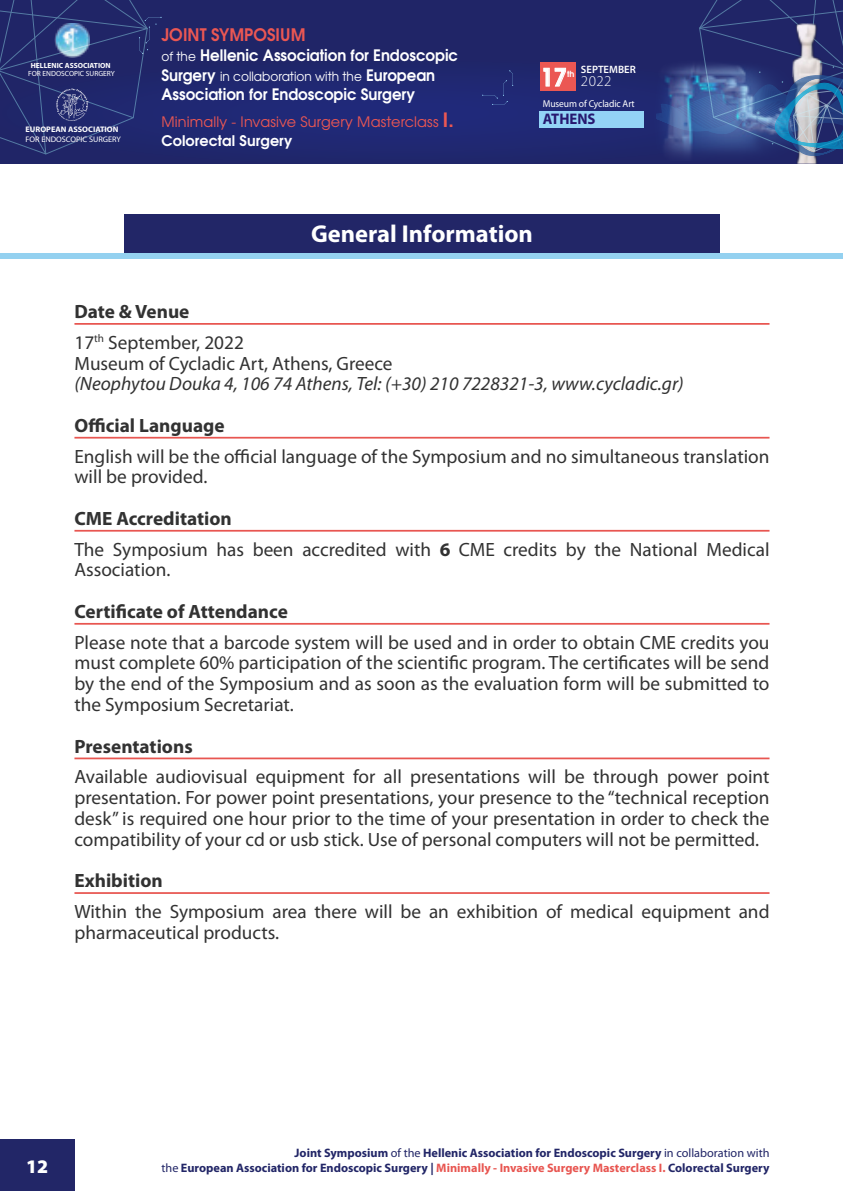
<style>
.page{position:relative;width:844px;height:1191px;background:#fff}
.page>*{position:absolute;margin:0;border:0;box-sizing:border-box;transform-origin:0 0}
.t1{font:700 24.5px "Myriad Pro";color:#fff}
.t2{font:700 24.15px "Te X Gyre Adventor";color:#fff}
.t3{font:19.25px/20.8px "Myriad Pro";color:#323232}
.t4{font:italic 19.25px "Myriad Pro";color:#323232}
.t5{font:700 19.25px "Myriad Pro";color:#323232}
.t6{font:900 19.25px "Myriad Pro";color:#fff}
.t7{font:700 17.15px "Te X Gyre Adventor";color:#eb5753;scale:.95 1}
.t8{font:700 15.75px "Te X Gyre Adventor";color:#fff;scale:.95 1}
.t9{font:700 15.4px "Myriad Pro";color:#271870;scale:.96 1}
.t10{font:300 15.05px "Myriad Pro";color:#fff}
.t11{font:700 14.53px "Te X Gyre Adventor";letter-spacing:.01em;color:#fff}
.t12{font:14.35px "Te X Gyre Adventor";letter-spacing:.01em;color:#eb5753}
.t13{font:12.78px "Te X Gyre Adventor";color:#fff;scale:.95 1}
.t14{font:700 12.25px/14.7px "Myriad Pro";color:#222667;text-align:right}
.t15{font:600 10.67px "Myriad Pro";color:#fff}
.t16{font:9.97px "Myriad Pro";letter-spacing:-.01em;color:#fff;scale:.95 1}
.t17{font:700 8.4px "Te X Gyre Adventor";color:#fff}
.t18{font:8.05px "Myriad Pro";color:#fff}
.t19{font:700 8.05px "Myriad Pro";color:#fff}
.t20{font:7.52px "Myriad Pro";color:#fff}
.t21{font:700 7.52px "Myriad Pro";color:#fff}
.s1{font-weight:400;font-size:12.78px}
.s2{font-weight:700;font-size:15.75px}
.s3{font-weight:700;font-size:19.6px}
.s4{font-weight:700}
.s5{font-weight:400}
.s6{color:#e85651}
</style>
<div class="page">
<div style="left:0;top:1139px;width:74px;height:52px;background:#222667"></div>
<div style="left:0;top:0;width:842px;height:164px;background:linear-gradient(to bottom,#202566,#202975)"></div>
<svg style="left:482px;top:70px;width:31px;height:35px"></svg>
<img style="left:790px;top:156px;width:33px;height:8px">
<img style="left:654px;top:53px;width:161px;height:108px">
<svg style="left:656px;top:0;width:186px;height:156px;background:#3c4e87"></svg>
<svg style="left:0;top:0;width:161px;height:154px;background:#273071"></svg>
<div style="left:540px;top:62px;width:36px;height:28px;background:#eb5753"></div>
<svg style="left:543px;top:68px;width:23px;height:19px"></svg>
<div style="left:539px;top:112px;width:104px;height:16px;background:#93d3f6"></div>
<hr style="left:74px;top:323px;width:695px;height:2px;background:#e85651">
<hr style="left:74px;top:437px;width:695px;height:1px;background:#e85651">
<hr style="left:74px;top:530px;width:695px;height:1px;background:#e85651">
<hr style="left:74px;top:623px;width:695px;height:1px;background:#e85651">
<hr style="left:74px;top:757px;width:695px;height:2px;background:#e85651">
<hr style="left:74px;top:892px;width:695px;height:2px;background:#e85651">
<div style="left:124px;top:214px;width:595px;height:40px;background:#222667"></div>
<div style="left:1px;top:253px;width:841px;height:5px;background:#94d1f0"></div>
<p class="t21" style="left:31px;top:60px;width:81px">HELLENIC ASSOCIATION</p>
<p class="t20" style="left:28px;top:69px;width:88px">FOR ENDOSCOPIC SURGERY</p>
<p class="t19" style="left:26px;top:124px;width:94px">EUROPEAN ASSOCIATION</p>
<p class="t18" style="left:26px;top:134px;width:97px">FOR ENDOSCOPIC SURGERY</p>
<p class="t7" style="left:161px;top:20px;width:153px">JOINT SYMPOSIUM</p>
<p class="t8" style="left:161px;top:41px;width:314px"><span class="s1">of the</span> Hellenic Association for Endoscopic</p>
<p class="t13" style="left:161px;top:66px;width:289px"><span class="s2">Surgery</span> in collaboration with the <span class="s2">European</span></p>
<p class="t8" style="left:161px;top:81px;width:269px">Association for Endoscopic Surgery</p>
<p class="t12" style="left:161px;top:110px;width:294px">Minimally - Invasive Surgery Masterclass <span class="s3">I.</span></p>
<p class="t11" style="left:161px;top:128px;width:132px">Colorectal Surgery</p>
<p class="t15" style="left:581px;top:63px;width:56px">SEPTEMBER</p>
<p class="t2" style="left:540px;top:56px;width:28px">17</p>
<p class="t17" style="left:567px;top:67px;width:9px">th</p>
<p class="t16" style="left:542px;top:98px;width:98px">Museum of Cycladic Art</p>
<p class="t9" style="left:542px;top:109px;width:56px">ATHENS</p>
<p class="t10" style="left:581px;top:72px;width:32px">2022</p>
<p class="t1" style="left:311px;top:218px;width:223px">General Information</p>
<p class="t3" style="left:74px;top:296px;width:171px;line-height:30.6px"><span class="s4">Date &amp; Venue<br></span>17<sup>th</sup> September, 2022</p>
<p class="t3" style="left:74px;top:352px;width:319px">Museum of Cycladic Art, Athens, Greece</p>
<p class="t4" style="left:74px;top:372px;width:610px">(Neophytou Douka 4, 106 74 Athens, Τel: (+30) 210 7228321-3, www.cycladic.gr)</p>
<p class="t5" style="left:74px;top:413px;width:152px">Official Language</p>
<p class="t3" style="left:74px;top:445px;width:696px">English will be the official language of the Symposium and no simultaneous translation will be provided.</p>
<p class="t3" style="left:74px;top:503px;width:696px;line-height:30.6px"><span class="s4">CME Accreditation<br></span>The Symposium has been accredited with <span class="s4">6</span> CME credits by the National Medical</p>
<p class="t3" style="left:74px;top:559px;width:97px">Association.</p>
<p class="t5" style="left:74px;top:599px;width:215px">Certificate of Attendance</p>
<p class="t3" style="left:74px;top:631px;width:696px;text-align:justify">Please note that a barcode system will be used and in order to obtain CME credits you must complete 60% participation of the scientific program. The certificates will be send by the end of the Symposium and as soon as the evaluation form will be submitted to the Symposium Secretariat.</p>
<p class="t5" style="left:74px;top:733px;width:120px">Presentations</p>
<p class="t3" style="left:74px;top:766px;width:696px;text-align:justify">Available audiovisual equipment for all presentations will be through power point presentation. For power point presentations, your presence to the “technical reception desk” is required one hour prior to the time of your presentation in order to check the compatibility of your cd or usb stick. Use of personal computers will not be permitted.</p>
<p class="t5" style="left:74px;top:868px;width:90px">Exhibition</p>
<p class="t3" style="left:74px;top:900px;width:696px">Within the Symposium area there will be an exhibition of medical equipment and pharmaceutical products.</p>
<p class="t6" style="left:26px;top:1153px;width:24px">12</p>
<p class="t14" style="left:161px;top:1145px;width:609px">Joint Symposium <span class="s5">of the</span> Hellenic Association for Endoscopic Surgery <span class="s5">in collaboration with<br>the</span> European Association for Endoscopic Surgery | <span class="s6">Minimally - Invasive Surgery Masterclass I.</span> Colorectal Surgery</p>
</div>
